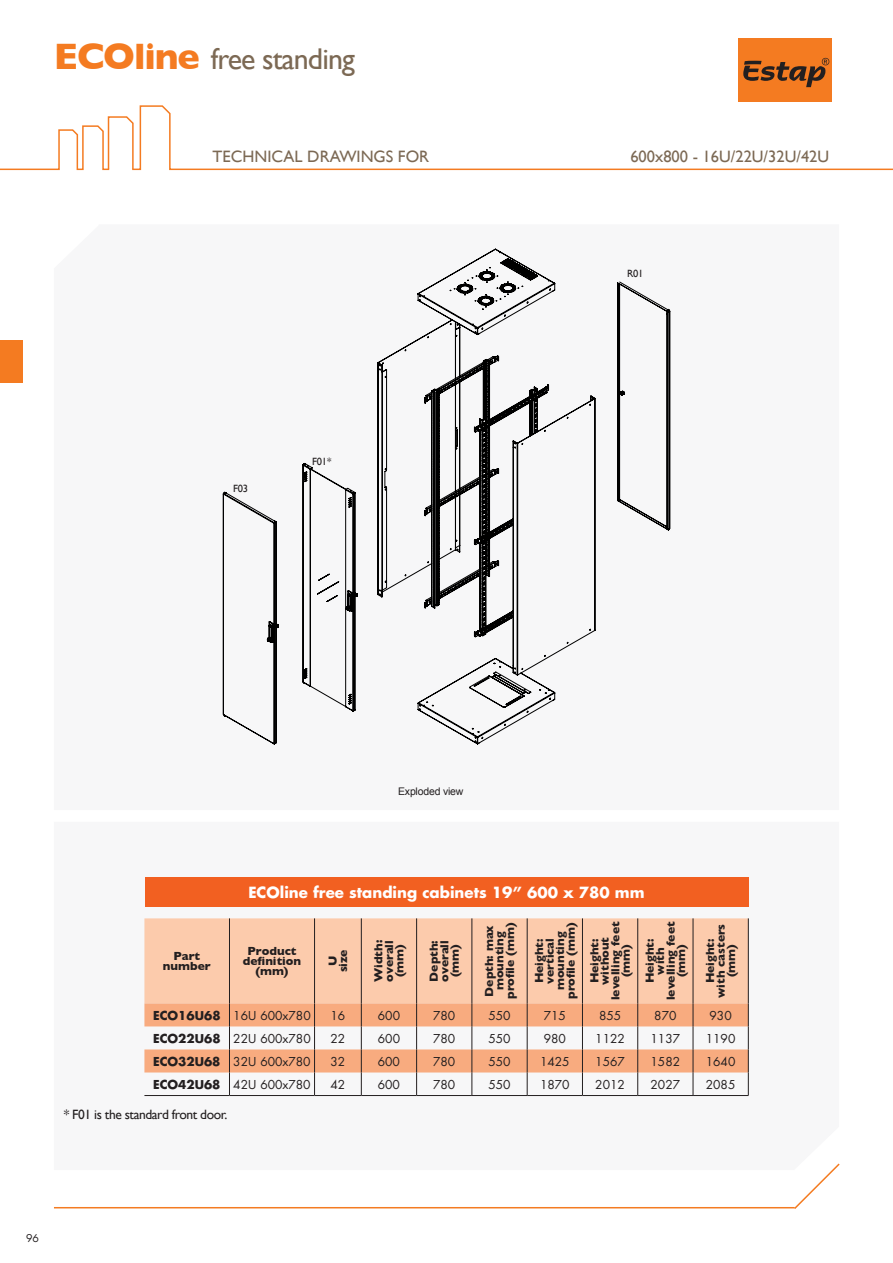
<style>
.page{position:relative;width:893px;height:1263px;background:#fff}
.page>*{position:absolute;margin:0;border:0;box-sizing:border-box;transform-origin:0 0}
.t1{font:30px "Gill Sans";letter-spacing:-.03em;color:#7c6954}
.t2{font:16.5px "Gill Sans";color:#7c6954}
.t3{font:700 15px "Futura";color:#fff}
.t4{font:13.5px "Gill Sans";letter-spacing:-.03em;color:#231f20}
.t5{font:700 12px/10.5px "Gill Sans";color:#231f20;text-align:center}
.t6{font:12px "Futura";color:#231f20}
.t7{font:10.5px "Arial";letter-spacing:-.02em;color:#231f20}
.t8{font:10.5px "Gill Sans";letter-spacing:-.02em;color:#231f20}
.t9{font:10.5px "Futura";color:#231f20}
.s1{font-weight:700;font-size:37.5px;color:#f47b21}
.s2{font-weight:700}
</style>
<div class="page">
<svg style="left:0;top:116px;width:131px;height:55px"></svg>
<svg style="left:131px;top:105px;width:762px;height:66px"></svg>
<div style="left:0;top:340px;width:23px;height:43px;background:#f47b21"></div>
<div style="left:738px;top:39px;width:93px;height:63px;background:#f47b21"></div>
<svg style="left:743px;top:58px;width:86px;height:29px"></svg>
<div style="left:144px;top:918px;width:604px;height:85px;background:#fccbac"></div>
<hr style="left:229px;top:918px;width:1px;height:85px;background:#231f20">
<hr style="left:314px;top:918px;width:1px;height:85px;background:#231f20">
<hr style="left:361px;top:918px;width:1px;height:85px;background:#231f20">
<hr style="left:416px;top:918px;width:1px;height:85px;background:#231f20">
<hr style="left:472px;top:918px;width:1px;height:85px;background:#231f20">
<hr style="left:527px;top:918px;width:1px;height:85px;background:#231f20">
<hr style="left:582px;top:918px;width:1px;height:85px;background:#231f20">
<hr style="left:637px;top:918px;width:1px;height:85px;background:#231f20">
<hr style="left:693px;top:918px;width:1px;height:85px;background:#231f20">
<hr style="left:748px;top:918px;width:1px;height:85px;background:#231f20">
<svg style="left:144px;top:1003px;width:605px;height:92px"></svg>
<hr style="left:144px;top:1095px;width:85px;height:1px;background:#231f20">
<hr style="left:229px;top:1095px;width:85px;height:1px;background:#231f20">
<hr style="left:314px;top:1095px;width:47px;height:1px;background:#231f20">
<hr style="left:361px;top:1095px;width:56px;height:1px;background:#231f20">
<hr style="left:417px;top:1095px;width:55px;height:1px;background:#231f20">
<hr style="left:472px;top:1095px;width:55px;height:1px;background:#231f20">
<hr style="left:527px;top:1095px;width:55px;height:1px;background:#231f20">
<hr style="left:582px;top:1095px;width:56px;height:1px;background:#231f20">
<hr style="left:638px;top:1095px;width:55px;height:1px;background:#231f20">
<hr style="left:693px;top:1095px;width:55px;height:1px;background:#231f20">
<hr style="left:54px;top:1207px;width:741px;height:1px;background:#f47b21">
<svg style="left:792px;top:1163px;width:48px;height:46px"></svg>
<div style="left:145px;top:877px;width:603px;height:30px;background:#f26021"></div>
<svg style="left:302px;top:248px;width:369px;height:497px"></svg>
<svg style="left:222px;top:491px;width:57px;height:254px"></svg>
<h1 class="t1" style="left:54px;top:42px;width:302px"><span class="s1">ECOline</span> free standing</h1>
<h2 class="t2" style="left:213px;top:146px;width:218px">TECHNICAL DRAWINGS FOR</h2>
<h2 class="t2" style="left:630px;top:146px;width:200px">600x800 - 16U/22U/32U/42U</h2>
<p class="t8" style="left:233px;top:482px;width:17px">F03</p>
<p class="t8" style="left:312px;top:455px;width:21px">F01*</p>
<p class="t8" style="left:627px;top:267px;width:18px">R01</p>
<p class="t7" style="left:398px;top:787px;width:67px">Exploded view</p>
<p class="t3" style="left:248px;top:886px;width:398px">ECOline free standing cabinets 19” 600 x 780 mm</p>
<p class="t5" style="left:163px;top:951px;width:49px">Part number</p>
<p class="t5" style="left:243px;top:946px;width:60px">Product dei nition (mm)</p>
<p class="t5" style="left:328px;top:972px;width:24px;rotate:-90deg">U size</p>
<p class="t5" style="left:374px;top:982px;width:44px;rotate:-90deg">Width: overall (mm)</p>
<p class="t5" style="left:429px;top:981px;width:43px;rotate:-90deg">Depth: overall (mm)</p>
<p class="t5" style="left:485px;top:999px;width:78px;rotate:-90deg">Depth: max mounting proile (mm)</p>
<p class="t5" style="left:535px;top:999px;width:78px;rotate:-90deg">Height: vertical mounting proile (mm)</p>
<p class="t5" style="left:590px;top:1000px;width:80px;rotate:-90deg">Height: without levelling feet (mm)</p>
<p class="t5" style="left:645px;top:1000px;width:80px;rotate:-90deg">Height:<br>with levelling feet (mm)</p>
<p class="t5" style="left:706px;top:998px;width:76px;rotate:-90deg">Height: with casters (mm)</p>
<p class="t6" style="left:153px;top:1010px;width:159px"><span class="s2">ECO16U68</span> 16U 600x780</p>
<p class="t6" style="left:330px;top:1010px;width:16px">16</p>
<p class="t6" style="left:378px;top:1010px;width:24px">600</p>
<p class="t6" style="left:433px;top:1010px;width:24px">780</p>
<p class="t6" style="left:488px;top:1010px;width:24px">550</p>
<p class="t6" style="left:544px;top:1010px;width:24px">715</p>
<p class="t6" style="left:599px;top:1010px;width:24px">855</p>
<p class="t6" style="left:654px;top:1010px;width:24px">870</p>
<p class="t6" style="left:709px;top:1010px;width:24px">930</p>
<p class="t6" style="left:153px;top:1033px;width:159px"><span class="s2">ECO22U68</span> 22U 600x780</p>
<p class="t6" style="left:330px;top:1033px;width:16px">22</p>
<p class="t6" style="left:378px;top:1033px;width:24px">600</p>
<p class="t6" style="left:433px;top:1033px;width:24px">780</p>
<p class="t6" style="left:488px;top:1033px;width:24px">550</p>
<p class="t6" style="left:544px;top:1033px;width:24px">980</p>
<p class="t6" style="left:595px;top:1033px;width:31px">1122</p>
<p class="t6" style="left:650px;top:1033px;width:31px">1137</p>
<p class="t6" style="left:706px;top:1033px;width:31px">1190</p>
<p class="t6" style="left:153px;top:1056px;width:159px"><span class="s2">ECO32U68</span> 32U 600x780</p>
<p class="t6" style="left:330px;top:1056px;width:16px">32</p>
<p class="t6" style="left:378px;top:1056px;width:24px">600</p>
<p class="t6" style="left:433px;top:1056px;width:24px">780</p>
<p class="t6" style="left:488px;top:1056px;width:24px">550</p>
<p class="t6" style="left:540px;top:1056px;width:31px">1425</p>
<p class="t6" style="left:595px;top:1056px;width:31px">1567</p>
<p class="t6" style="left:650px;top:1056px;width:31px">1582</p>
<p class="t6" style="left:706px;top:1056px;width:31px">1640</p>
<p class="t6" style="left:153px;top:1079px;width:159px"><span class="s2">ECO42U68</span> 42U 600x780</p>
<p class="t6" style="left:330px;top:1079px;width:16px">42</p>
<p class="t6" style="left:378px;top:1079px;width:24px">600</p>
<p class="t6" style="left:433px;top:1079px;width:24px">780</p>
<p class="t6" style="left:488px;top:1079px;width:24px">550</p>
<p class="t6" style="left:540px;top:1079px;width:31px">1870</p>
<p class="t6" style="left:595px;top:1079px;width:31px">2012</p>
<p class="t6" style="left:650px;top:1079px;width:31px">2027</p>
<p class="t6" style="left:706px;top:1079px;width:31px">2085</p>
<p class="t4" style="left:64px;top:1107px;width:165px">* F01 is the standard front door.</p>
<p class="t9" style="left:26px;top:1233px;width:14px">96</p>
</div>
